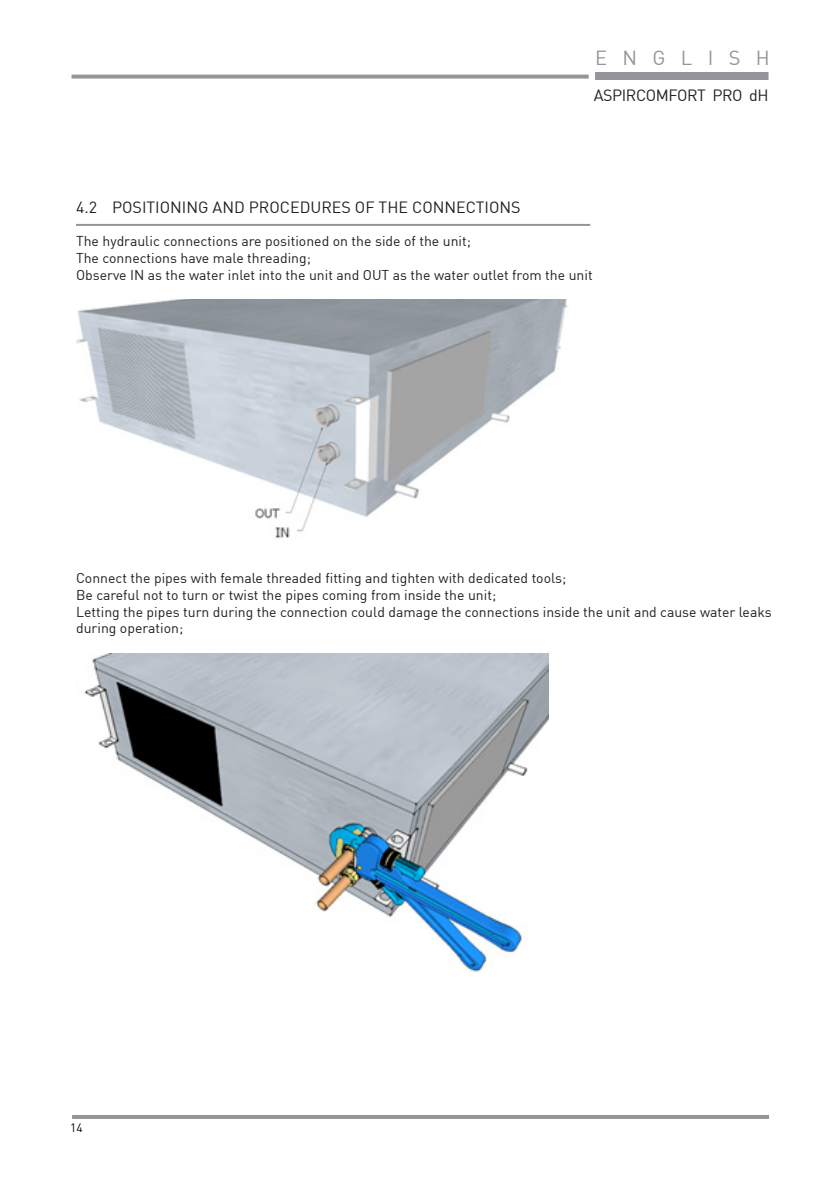
<style>
.page{position:relative;width:840px;height:1191px;background:#fff}
.page>*{position:absolute;margin:0;border:0;box-sizing:border-box;transform-origin:0 0}
.t1{font:20px "DIN";letter-spacing:.77em;color:#939598}
.t2{font:16px "DIN";color:#231f20}
.t3{font:16px "DIN";letter-spacing:-.025em;color:#231f20}
.t4{font:14px/16.8px "DIN";color:#231f20}
.t5{font:12px "DIN";color:#040503}
</style>
<div class="page">
<hr style="left:72px;top:1115px;width:696px;height:4px;background:#939598">
<svg style="left:71px;top:75px;width:517px;height:4px;background:#9e9fa2"></svg>
<div style="left:594px;top:72px;width:174px;height:8px;background:#939598"></div>
<hr style="left:76px;top:224px;width:514px;height:2px;background:#939598">
<img style="left:76px;top:299px;width:492px;height:240px">
<img style="left:84px;top:653px;width:464px;height:318px">
<h1 class="t1" style="left:594px;top:45px;width:176px">ENGLISH</h1>
<p class="t3" style="left:593px;top:85px;width:176px">ASPIRCOMFORT PRO dH</p>
<p class="t2" style="left:76px;top:197px;width:446px">4.2 POSITIONING AND PROCEDURES OF THE CONNECTIONS</p>
<p class="t4" style="left:76px;top:232px;width:396px">The hydraulic connections are positioned on the side of the unit;</p>
<p class="t4" style="left:76px;top:249px;width:236px">The connections have male threading;</p>
<p class="t4" style="left:76px;top:266px;width:518px">Observe IN as the water inlet into the unit and OUT as the water outlet from the unit</p>
<p class="t4" style="left:76px;top:569px;width:491px">Connect the pipes with female threaded fitting and tighten with dedicated tools;</p>
<p class="t4" style="left:76px;top:586px;width:421px">Be careful not to turn or twist the pipes coming from inside the unit;</p>
<p class="t4" style="left:76px;top:603px;width:697px">Letting the pipes turn during the connection could damage the connections inside the unit and cause water leaks during operation;</p>
<p class="t5" style="left:70px;top:1120px;width:14px">14</p>
</div>
